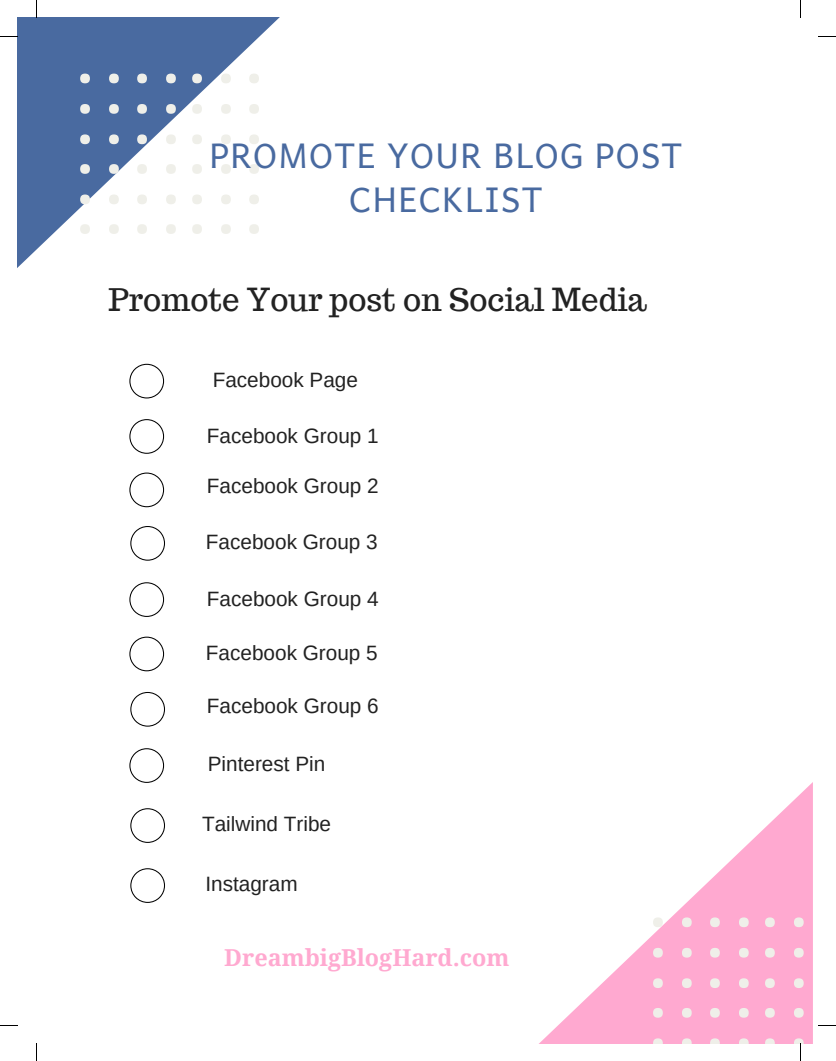
<style>
.page{position:relative;width:836px;height:1061px;background:#fff}
.page>*{position:absolute;margin:0;border:0;box-sizing:border-box;transform-origin:0 0}
.t1{font:34px/44px "Andika";letter-spacing:.03em;color:#496aa0;text-align:center}
.t2{font:31.12px "Trocchi";color:#222}
.t3{font:700 23.38px "Droid Serif";color:#ffa9d0}
.t4{font:20.75px "Arimo";color:#222}
</style>
<div class="page">
<svg style="left:18px;top:18px;width:261px;height:249px;fill:#496aa0"></svg>
<div style="left:192px;top:74px;width:10px;height:9px;background:#efefe9;border-radius:50%"></div>
<div style="left:192px;top:104px;width:10px;height:10px;background:#efefe9;border-radius:50%"></div>
<div style="left:192px;top:134px;width:10px;height:10px;background:#efefe9;border-radius:50%"></div>
<div style="left:192px;top:164px;width:10px;height:10px;background:#efefe9;border-radius:50%"></div>
<div style="left:192px;top:195px;width:10px;height:9px;background:#efefe9;border-radius:50%"></div>
<div style="left:192px;top:224px;width:10px;height:9px;background:#efefe9;border-radius:50%"></div>
<div style="left:221px;top:74px;width:10px;height:9px;background:#efefe9;border-radius:50%"></div>
<div style="left:221px;top:104px;width:10px;height:10px;background:#efefe9;border-radius:50%"></div>
<div style="left:221px;top:134px;width:10px;height:10px;background:#efefe9;border-radius:50%"></div>
<div style="left:221px;top:164px;width:10px;height:10px;background:#efefe9;border-radius:50%"></div>
<div style="left:221px;top:195px;width:10px;height:9px;background:#efefe9;border-radius:50%"></div>
<div style="left:221px;top:224px;width:10px;height:9px;background:#efefe9;border-radius:50%"></div>
<div style="left:249px;top:74px;width:10px;height:9px;background:#efefe9;border-radius:50%"></div>
<div style="left:249px;top:104px;width:10px;height:10px;background:#efefe9;border-radius:50%"></div>
<div style="left:249px;top:134px;width:10px;height:10px;background:#efefe9;border-radius:50%"></div>
<div style="left:249px;top:164px;width:10px;height:10px;background:#efefe9;border-radius:50%"></div>
<div style="left:249px;top:195px;width:10px;height:9px;background:#efefe9;border-radius:50%"></div>
<div style="left:249px;top:224px;width:10px;height:9px;background:#efefe9;border-radius:50%"></div>
<div style="left:80px;top:74px;width:10px;height:9px;background:#efefe9;border-radius:50%"></div>
<div style="left:80px;top:104px;width:10px;height:10px;background:#efefe9;border-radius:50%"></div>
<div style="left:80px;top:134px;width:10px;height:10px;background:#efefe9;border-radius:50%"></div>
<div style="left:80px;top:164px;width:10px;height:10px;background:#efefe9;border-radius:50%"></div>
<div style="left:80px;top:195px;width:10px;height:9px;background:#efefe9;border-radius:50%"></div>
<div style="left:80px;top:224px;width:10px;height:9px;background:#efefe9;border-radius:50%"></div>
<div style="left:109px;top:74px;width:10px;height:9px;background:#efefe9;border-radius:50%"></div>
<div style="left:109px;top:104px;width:10px;height:10px;background:#efefe9;border-radius:50%"></div>
<div style="left:109px;top:134px;width:10px;height:10px;background:#efefe9;border-radius:50%"></div>
<div style="left:109px;top:164px;width:10px;height:10px;background:#efefe9;border-radius:50%"></div>
<div style="left:109px;top:195px;width:10px;height:9px;background:#efefe9;border-radius:50%"></div>
<div style="left:109px;top:224px;width:10px;height:9px;background:#efefe9;border-radius:50%"></div>
<div style="left:137px;top:74px;width:10px;height:9px;background:#efefe9;border-radius:50%"></div>
<div style="left:137px;top:104px;width:10px;height:10px;background:#efefe9;border-radius:50%"></div>
<div style="left:137px;top:134px;width:10px;height:10px;background:#efefe9;border-radius:50%"></div>
<div style="left:137px;top:164px;width:10px;height:10px;background:#efefe9;border-radius:50%"></div>
<div style="left:137px;top:195px;width:10px;height:9px;background:#efefe9;border-radius:50%"></div>
<div style="left:137px;top:224px;width:10px;height:9px;background:#efefe9;border-radius:50%"></div>
<div style="left:166px;top:74px;width:10px;height:9px;background:#efefe9;border-radius:50%"></div>
<div style="left:166px;top:104px;width:10px;height:10px;background:#efefe9;border-radius:50%"></div>
<div style="left:166px;top:134px;width:10px;height:10px;background:#efefe9;border-radius:50%"></div>
<div style="left:166px;top:164px;width:10px;height:10px;background:#efefe9;border-radius:50%"></div>
<div style="left:166px;top:195px;width:10px;height:9px;background:#efefe9;border-radius:50%"></div>
<div style="left:166px;top:224px;width:10px;height:9px;background:#efefe9;border-radius:50%"></div>
<svg style="left:540px;top:782px;width:273px;height:261px"></svg>
<div style="left:765px;top:917px;width:10px;height:10px;background:#efefe9;border-radius:50%"></div>
<div style="left:765px;top:948px;width:10px;height:10px;background:#efefe9;border-radius:50%"></div>
<div style="left:765px;top:978px;width:10px;height:10px;background:#efefe9;border-radius:50%"></div>
<div style="left:765px;top:1008px;width:10px;height:10px;background:#efefe9;border-radius:50%"></div>
<svg style="left:765px;top:1038px;width:10px;height:5px"></svg>
<div style="left:794px;top:917px;width:10px;height:10px;background:#efefe9;border-radius:50%"></div>
<div style="left:794px;top:948px;width:10px;height:10px;background:#efefe9;border-radius:50%"></div>
<div style="left:794px;top:978px;width:10px;height:10px;background:#efefe9;border-radius:50%"></div>
<div style="left:794px;top:1008px;width:10px;height:10px;background:#efefe9;border-radius:50%"></div>
<div style="left:653px;top:917px;width:10px;height:10px;background:#efefe9;border-radius:50%"></div>
<div style="left:653px;top:948px;width:10px;height:10px;background:#efefe9;border-radius:50%"></div>
<div style="left:653px;top:978px;width:10px;height:10px;background:#efefe9;border-radius:50%"></div>
<div style="left:653px;top:1008px;width:10px;height:10px;background:#efefe9;border-radius:50%"></div>
<svg style="left:653px;top:1038px;width:10px;height:5px"></svg>
<div style="left:682px;top:917px;width:10px;height:10px;background:#efefe9;border-radius:50%"></div>
<div style="left:682px;top:948px;width:10px;height:10px;background:#efefe9;border-radius:50%"></div>
<div style="left:682px;top:978px;width:10px;height:10px;background:#efefe9;border-radius:50%"></div>
<div style="left:682px;top:1008px;width:10px;height:10px;background:#efefe9;border-radius:50%"></div>
<svg style="left:682px;top:1038px;width:10px;height:5px"></svg>
<div style="left:710px;top:917px;width:10px;height:10px;background:#efefe9;border-radius:50%"></div>
<div style="left:710px;top:948px;width:10px;height:10px;background:#efefe9;border-radius:50%"></div>
<div style="left:710px;top:978px;width:10px;height:10px;background:#efefe9;border-radius:50%"></div>
<div style="left:710px;top:1008px;width:10px;height:10px;background:#efefe9;border-radius:50%"></div>
<svg style="left:710px;top:1038px;width:10px;height:5px"></svg>
<div style="left:739px;top:917px;width:10px;height:10px;background:#efefe9;border-radius:50%"></div>
<div style="left:739px;top:948px;width:10px;height:10px;background:#efefe9;border-radius:50%"></div>
<div style="left:739px;top:978px;width:10px;height:10px;background:#efefe9;border-radius:50%"></div>
<div style="left:739px;top:1008px;width:10px;height:10px;background:#efefe9;border-radius:50%"></div>
<svg style="left:739px;top:1038px;width:10px;height:5px"></svg>
<svg style="left:129px;top:364px;width:35px;height:34px"></svg>
<svg style="left:129px;top:419px;width:35px;height:35px"></svg>
<svg style="left:129px;top:472px;width:35px;height:35px"></svg>
<svg style="left:130px;top:526px;width:35px;height:35px"></svg>
<svg style="left:129px;top:582px;width:35px;height:35px"></svg>
<svg style="left:129px;top:637px;width:35px;height:34px"></svg>
<svg style="left:130px;top:692px;width:35px;height:35px"></svg>
<svg style="left:129px;top:748px;width:35px;height:35px"></svg>
<svg style="left:130px;top:868px;width:35px;height:35px"></svg>
<svg style="left:130px;top:808px;width:35px;height:35px"></svg>
<svg style="left:36px;top:0;width:1px;height:18px"></svg>
<svg style="left:0;top:36px;width:18px;height:1px"></svg>
<svg style="left:800px;top:0;width:1px;height:18px"></svg>
<svg style="left:818px;top:36px;width:18px;height:1px"></svg>
<svg style="left:794px;top:1038px;width:10px;height:23px"></svg>
<svg style="left:818px;top:1025px;width:18px;height:1px"></svg>
<svg style="left:36px;top:1043px;width:1px;height:18px"></svg>
<svg style="left:0;top:1025px;width:18px;height:1px"></svg>
<h1 class="t1" style="left:209px;top:132px;width:475px">PROMOTE YOUR BLOG POST<br>CHECKLIST</h1>
<h2 class="t2" style="left:108px;top:280px;width:540px">Promote Your post on Social Media</h2>
<p class="t4" style="left:213px;top:368px;width:147px">Facebook Page</p>
<p class="t4" style="left:207px;top:424px;width:173px">Facebook Group 1</p>
<p class="t4" style="left:207px;top:474px;width:173px">Facebook Group 2</p>
<p class="t4" style="left:206px;top:530px;width:173px">Facebook Group 3</p>
<p class="t4" style="left:207px;top:587px;width:173px">Facebook Group 4</p>
<p class="t4" style="left:206px;top:641px;width:173px">Facebook Group 5</p>
<p class="t4" style="left:207px;top:694px;width:173px">Facebook Group 6</p>
<p class="t4" style="left:208px;top:752px;width:119px">Pinterest Pin</p>
<p class="t4" style="left:202px;top:812px;width:131px">Tailwind Tribe</p>
<p class="t4" style="left:205px;top:872px;width:94px">Instagram</p>
<p class="t3" style="left:224px;top:944px;width:287px">DreambigBlogHard.com</p>
</div>
